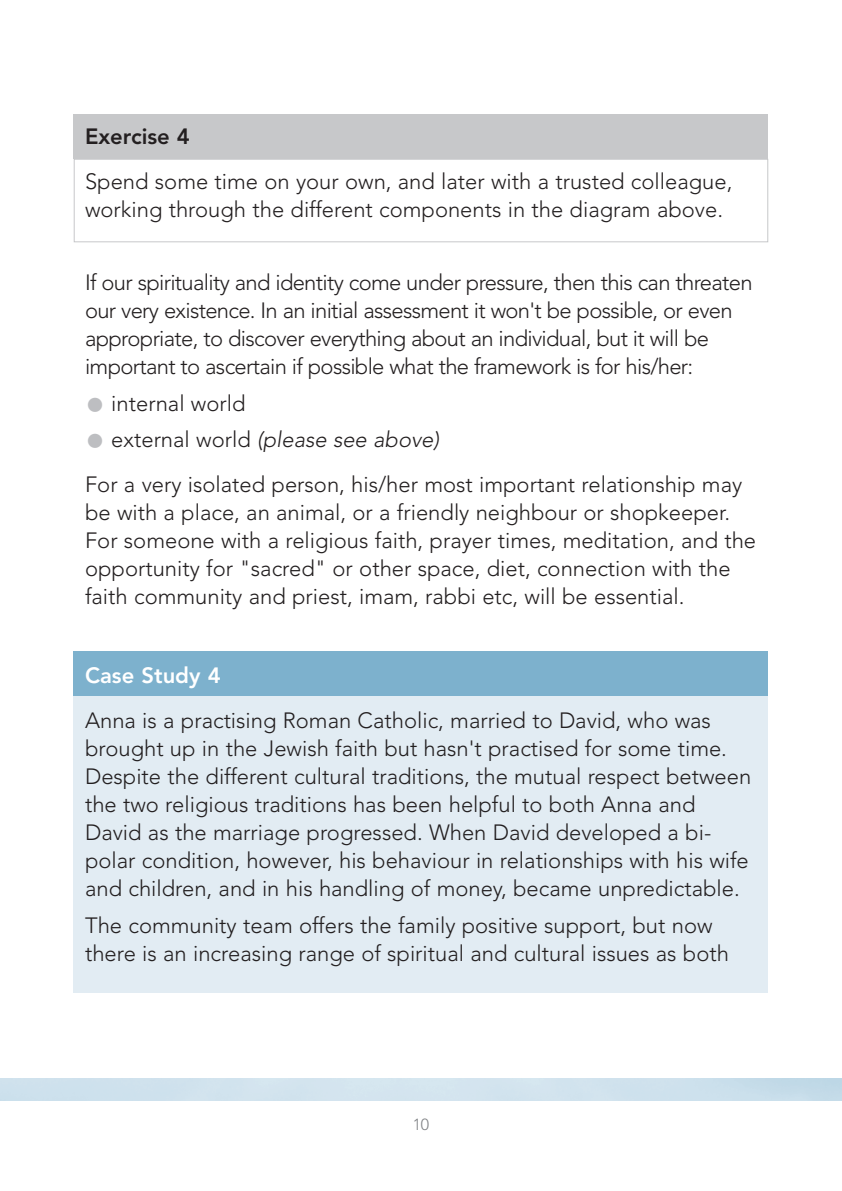
<style>
.page{position:relative;width:842px;height:1191px;background:#fff}
.page>*{position:absolute;margin:0;border:0;box-sizing:border-box;transform-origin:0 0}
.t1{font:300 22px/28px "Avenir";color:#231f20}
.t2{font:300 22px/28px "Avenir";letter-spacing:-.03em;color:#231f20}
.t3{font:800 22px "Avenir";color:#fff}
.t4{font:800 22px "Avenir";color:#231f20}
.t5{font:300 16px "Avenir";color:#808285}
.s1{font-size:40px;color:#bdbec1}
</style>
<div class="page">
<div style="left:74px;top:696px;width:694px;height:296px;background:#e2ecf3"></div>
<div style="left:74px;top:651px;width:694px;height:45px;background:#7db1cd"></div>
<div style="left:74px;top:159px;width:694px;height:83px;border:1px solid #c7c8ca"></div>
<div style="left:74px;top:114px;width:694px;height:45px;background:#c7c8ca"></div>
<p class="t4" style="left:85px;top:128px;width:106px">Exercise 4</p>
<p class="t1" style="left:85px;top:169px;width:649px">Spend some time on your own, and later with a trusted colleague, working through the different components in the diagram above.</p>
<p class="t2" style="left:85px;top:270px;width:669px">If our spirituality and identity come under pressure, then this can threaten our very existence. In an initial assessment it won't be possible, or even appropriate, to discover everything about an individual, but it will be important to ascertain if possible what the framework is for his/her:</p>
<p class="t1" style="left:85px;top:391px;width:162px"><span class="s1">•</span> internal world</p>
<p class="t1" style="left:85px;top:419px;width:659px;line-height:45px"><span class="s1">•</span> external world (please see above)<br>For a very isolated person, his/her most important relationship may</p>
<p class="t1" style="left:85px;top:500px;width:673px">be with a place, an animal, or a friendly neighbour or shopkeeper.<br>For someone with a religious faith, prayer times, meditation, and the opportunity for "sacred" or other space, diet, connection with the faith community and priest, imam, rabbi etc, will be essential.</p>
<p class="t3" style="left:85px;top:666px;width:137px">Case Study 4</p>
<p class="t1" style="left:85px;top:708px;width:668px">Anna is a practising Roman Catholic, married to David, who was brought up in the Jewish faith but hasn't practised for some time.<br>Despite the different cultural traditions, the mutual respect between the two religious traditions has been helpful to both Anna and David as the marriage progressed. When David developed a bi&shy;polar condition, however, his behaviour in relationships with his wife and children, and in his handling of money, became unpredictable.</p>
<p class="t1" style="left:85px;top:913px;width:645px">The community team offers the family positive support, but now there is an increasing range of spiritual and cultural issues as both</p>
<p class="t5" style="left:413px;top:1117px;width:18px">10</p>
</div>
